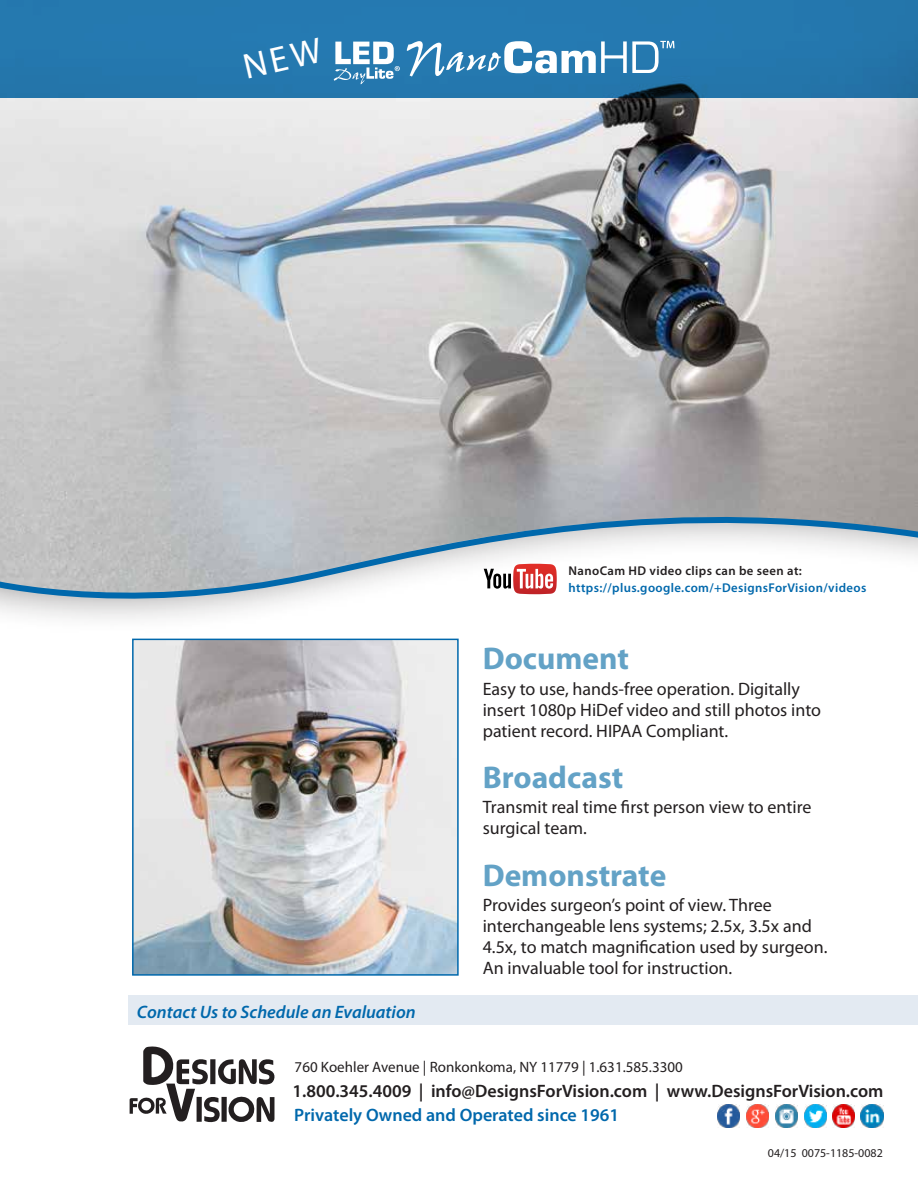
<style>
.page{position:relative;width:918px;height:1188px;background:#fff}
.page>*{position:absolute;margin:0;border:0;box-sizing:border-box;transform-origin:0 0}
.t1{font:700 31.5px "Myriad Pro";color:#63a2c6}
.t2{font:18px/21px "Myriad Pro";color:#231f20}
.t3{font:600 18px "Myriad Pro";color:#231f20}
.t4{font:600 18px "Myriad Pro";color:#0068ac}
.t5{font:italic 600 18px "Myriad Pro";color:#0068ac}
.t6{font:15px "Myriad Pro";color:#231f20}
.t7{font:600 12.75px "Myriad Pro";letter-spacing:.03em;color:#0068ac}
.t8{font:600 12.75px "Myriad Pro";letter-spacing:.03em;color:#231f20}
.t9{font:12px "Myriad Pro";color:#231f20}
</style>
<div class="page">
<img style="left:0;top:97px;width:918px;height:396px">
<div style="left:0;top:0;width:918px;height:97px;background:#2579af"></div>
<svg style="left:334px;top:42px;width:66px;height:42px"></svg>
<svg style="left:407px;top:41px;width:268px;height:36px"></svg>
<div style="left:128px;top:996px;width:790px;height:29px;background:#e3eaf2"></div>
<svg style="left:0;top:493px;width:918px;height:126px"></svg>
<img style="left:135px;top:642px;width:321px;height:331px">
<div style="left:132px;top:639px;width:327px;height:337px;border:2px solid #0068ac"></div>
<svg style="left:130px;top:1047px;width:144px;height:75px"></svg>
<div style="left:210px;top:1059px;width:5px;height:25px;background:#231f20"></div>
<div style="left:222px;top:1097px;width:5px;height:25px;background:#231f20"></div>
<img style="left:746px;top:1105px;width:23px;height:22px">
<img style="left:775px;top:1105px;width:23px;height:22px">
<img style="left:861px;top:1105px;width:22px;height:22px">
<img style="left:804px;top:1105px;width:23px;height:22px">
<img style="left:832px;top:1105px;width:23px;height:22px">
<img style="left:717px;top:1105px;width:23px;height:22px">
<p class="t8" style="left:569px;top:563px;width:235px">NanoCam HD video clips can be seen at:</p>
<p class="t7" style="left:569px;top:580px;width:299px">https://plus.google.com/+DesignsForVision/videos</p>
<p class="t5" style="left:137px;top:1000px;width:280px">Contact Us to Schedule an Evaluation</p>
<h1 class="t1" style="left:483px;top:638px;width:148px">Document</h1>
<p class="t2" style="left:483px;top:678px;width:340px">Easy to use, hands-free operation. Digitally insert 1080p HiDef video and still photos into patient record. HIPAA Compliant.</p>
<h1 class="t1" style="left:483px;top:757px;width:142px">Broadcast</h1>
<p class="t2" style="left:483px;top:797px;width:330px">Transmit real time first person view to entire surgical team.</p>
<h1 class="t1" style="left:483px;top:854px;width:185px">Demonstrate</h1>
<p class="t2" style="left:483px;top:894px;width:346px">Provides surgeon’s point of view. Three interchangeable lens systems; 2.5x, 3.5x and 4.5x, to match magnification used by surgeon.<br>An invaluable tool for instruction.</p>
<p class="t6" style="left:295px;top:1058px;width:390px">760 Koehler Avenue | Ronkonkoma, NY 11779 | 1.631.585.3300</p>
<p class="t3" style="left:292px;top:1080px;width:593px">1.800.345.4009 | info@DesignsForVision.com | www.DesignsForVision.com</p>
<p class="t4" style="left:294px;top:1103px;width:326px">Privately Owned and Operated since 1961</p>
<p class="t9" style="left:768px;top:1145px;width:117px">04/15 0075-1185-0082</p>
</div>
